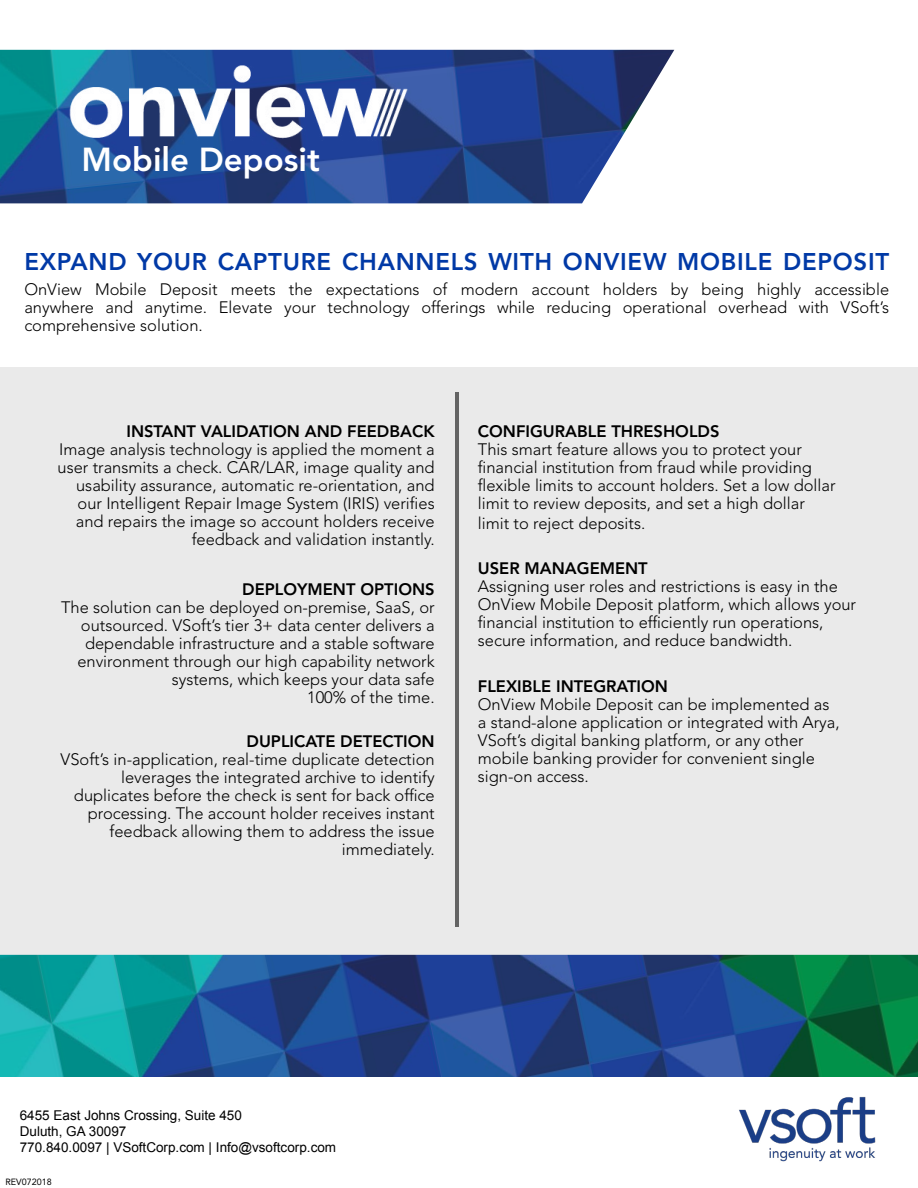
<style>
.page{position:relative;width:918px;height:1188px;background:#fff}
.page>*{position:absolute;margin:0;border:0;box-sizing:border-box;transform-origin:0 0}
.t1{font:800 33px "Avenir LT Std";color:#fff}
.t2{font:800 24px "Avenir LT Std";letter-spacing:.03em;color:#0039a6}
.t3{font:300 16.5px/18px "Avenir LT Std";color:#000;text-align:right}
.t4{font:800 16.5px "Avenir LT Std";color:#000}
.t5{font:13.5px/16.2px "Arial";color:#000}
.t6{font:9px "Avenir LT Std";color:#000}
</style>
<div class="page">
<div style="left:0;top:367px;width:918px;height:605px;background:#eaeaea"></div>
<img style="left:0;top:50px;width:674px;height:153px">
<img style="left:41px;top:54px;width:392px;height:95px">
<hr style="left:455px;top:392px;width:4px;height:534px;background:#646464">
<img style="left:739px;top:1096px;width:137px;height:66px">
<img style="left:0;top:955px;width:918px;height:122px">
<h1 class="t1" style="left:82px;top:140px;width:240px">Mobile Deposit</h1>
<h2 class="t2" style="left:24px;top:248px;width:866px">EXPAND YOUR CAPTURE CHANNELS WITH ONVIEW MOBILE DEPOSIT</h2>
<p class="t3" style="left:24px;top:281px;width:866px;text-align:justify">OnView Mobile Deposit meets the expectations of modern account holders by being highly accessible anywhere and anytime. Elevate your technology offerings while reducing operational overhead with VSoft’s comprehensive solution.</p>
<p class="t4" style="left:126px;top:422px;width:310px">INSTANT VALIDATION AND FEEDBACK</p>
<p class="t3" style="left:58px;top:441px;width:379px">Image analysis technology is applied the moment a user transmits a check. CAR/LAR, image quality and usability assurance, automatic re-orientation, and our Intelligent Repair Image System (IRIS) verifies and repairs the image so account holders receive feedback and validation instantly.</p>
<p class="t4" style="left:242px;top:579px;width:194px">DEPLOYMENT OPTIONS</p>
<p class="t3" style="left:61px;top:598px;width:375px">The solution can be deployed on-premise, SaaS, or outsourced. VSoft’s tier 3+ data center delivers a dependable infrastructure and a stable software environment through our high capability network systems, which keeps your data safe<br>100% of the time.</p>
<p class="t4" style="left:247px;top:732px;width:190px">DUPLICATE DETECTION</p>
<p class="t3" style="left:61px;top:751px;width:376px">VSoft’s in-application, real-time duplicate detection leverages the integrated archive to identify duplicates before the check is sent for back office processing. The account holder receives instant feedback allowing them to address the issue immediately.</p>
<p class="t4" style="left:478px;top:422px;width:243px">CONFIGURABLE THRESHOLDS</p>
<p class="t3" style="left:478px;top:441px;width:359px;text-align:left">This smart feature allows you to protect your financial institution from fraud while providing flexible limits to account holders. Set a low dollar limit to review deposits, and set a high dollar</p>
<p class="t3" style="left:478px;top:515px;width:169px">limit to reject deposits.</p>
<p class="t4" style="left:478px;top:558px;width:171px">USER MANAGEMENT</p>
<p class="t3" style="left:478px;top:577px;width:380px;text-align:left">Assigning user roles and restrictions is easy in the OnView Mobile Deposit platform, which allows your financial institution to efficiently run operations, secure information, and reduce bandwidth.</p>
<p class="t4" style="left:478px;top:676px;width:192px">FLEXIBLE INTEGRATION</p>
<p class="t3" style="left:478px;top:695px;width:363px;text-align:left">OnView Mobile Deposit can be implemented as a stand-alone application or integrated with Arya, VSoft’s digital banking platform, or any other mobile banking provider for convenient single sign-on access.</p>
<p class="t5" style="left:20px;top:1107px;width:318px">6455 East Johns Crossing, Suite 450<br>Duluth, GA 30097<br>770.840.0097 | VSoftCorp.com | Info@vsoftcorp.com</p>
<p class="t6" style="left:5px;top:1177px;width:48px">REV072018</p>
</div>
